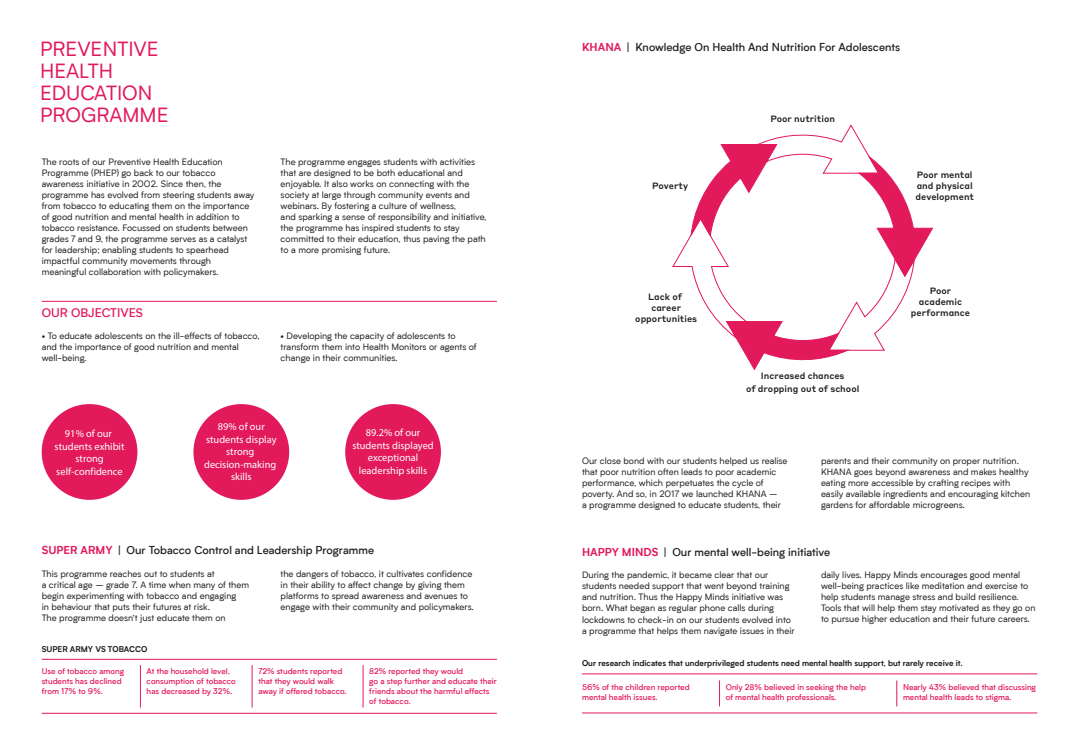
<style>
.page{position:relative;width:1079px;height:755px;background:#fff}
.page>*{position:absolute;margin:0;border:0;box-sizing:border-box;transform-origin:0 0}
.t1{font:20px/22px "Biotif";color:#e2195b}
.t2{font:500 12px "Biotif";color:#e2195b}
.t3{font:500 11px "Biotif";color:#231f20}
.t4{font:10.4px/12.5px "Myriad Pro";color:#fff;text-align:center}
.t5{font:9px/11px "Biotif";color:#231f20}
.t6{font:500 9px/11px "Styrene B";color:#231f20;text-align:center}
.t7{font:500 8px/10px "Biotif";color:#e2195b}
.t8{font:700 8px "Biotif";color:#231f20}
.s1{font-weight:700;color:#e2195b}
</style>
<div class="page">
<hr style="left:140px;top:664px;width:1px;height:43px;background:#e2195b">
<hr style="left:252px;top:664px;width:1px;height:43px;background:#e2195b">
<hr style="left:363px;top:664px;width:1px;height:43px;background:#e2195b">
<hr style="left:42px;top:658px;width:455px;height:1px;background:#e2195b">
<hr style="left:42px;top:712px;width:455px;height:1px;background:#e2195b">
<svg style="left:719px;top:680px;width:1px;height:26px"></svg>
<svg style="left:896px;top:680px;width:1px;height:26px"></svg>
<hr style="left:582px;top:673px;width:455px;height:1px;background:#e2195b">
<hr style="left:582px;top:712px;width:455px;height:1px;background:#e2195b">
<hr style="left:42px;top:301px;width:455px;height:1px;background:#e2195b">
<div style="left:42px;top:404px;width:95px;height:95px;background:#e2195b;border-radius:50%"></div>
<div style="left:193px;top:404px;width:96px;height:95px;background:#e2195b;border-radius:50%"></div>
<div style="left:345px;top:404px;width:96px;height:95px;background:#e2195b;border-radius:50%"></div>
<svg style="left:672px;top:124px;width:262px;height:247px"></svg>
<h1 class="t1" style="left:40px;top:37px;width:130px">PREVENTIVE<br>HEALTH<br>EDUCATION<br>PROGRAMME</h1>
<p class="t5" style="left:42px;top:156px;width:214px">The roots of our Preventive Health Education Programme (PHEP) go back to our tobacco awareness initiative in 2002. Since then, the programme has evolved from steering students away from tobacco to educating them on the importance of good nutrition and mental health in addition to tobacco resistance. Focussed on students between grades 7 and 9, the programme serves as a catalyst for leadership; enabling students to spearhead impactful community movements through meaningful collaboration with policymakers.</p>
<p class="t5" style="left:280px;top:156px;width:207px">The programme engages students with activities that are designed to be both educational and enjoyable. It also works on connecting with the society at large through community events and webinars. By fostering a culture of wellness,<br>and sparking a sense of responsibility and initiative, the programme has inspired students to stay committed to their education, thus paving the path to a more promising future.</p>
<h2 class="t2" style="left:42px;top:304px;width:103px">OUR OBJECTIVES</h2>
<p class="t5" style="left:42px;top:329px;width:219px">• To educate adolescents on the ill-effects of tobacco, and the importance of good nutrition and mental well-being.</p>
<p class="t5" style="left:280px;top:329px;width:198px">• Developing the capacity of adolescents to transform them into Health Monitors or agents of change in their communities.</p>
<p class="t4" style="left:55px;top:427px;width:71px">91% of our students exhibit strong self-confidence</p>
<p class="t4" style="left:204px;top:420px;width:74px">89% of our students display strong decision-making skills</p>
<p class="t4" style="left:352px;top:426px;width:83px">89.2% of our students displayed exceptional leadership skills</p>
<p class="t3" style="left:42px;top:542px;width:334px"><span class="s1">SUPER ARMY</span> | Our Tobacco Control and Leadership Programme</p>
<p class="t5" style="left:42px;top:568px;width:209px">This programme reaches out to students at<br>a critical age – grade 7. A time when many of them begin experimenting with tobacco and engaging<br>in behaviour that puts their futures at risk.<br>The programme doesn’t just educate them on</p>
<p class="t5" style="left:280px;top:568px;width:195px">the dangers of tobacco, it cultivates confidence in their ability to affect change by giving them platforms to spread awareness and avenues to engage with their community and policymakers.</p>
<p class="t8" style="left:42px;top:642px;width:107px">SUPER ARMY VS TOBACCO</p>
<p class="t7" style="left:42px;top:665px;width:84px">Use of tobacco among students has declined from 17% to 9%.</p>
<p class="t7" style="left:147px;top:665px;width:91px">At the household level, consumption of tobacco has decreased by 32%.</p>
<p class="t7" style="left:258px;top:665px;width:90px">72% students reported that they would walk away if offered tobacco.</p>
<p class="t7" style="left:369px;top:665px;width:129px">82% reported they would<br>go a step further and educate their friends about the harmful effects of tobacco.</p>
<p class="t3" style="left:582px;top:39px;width:319px"><span class="s1">KHANA</span> | Knowledge On Health And Nutrition For Adolescents</p>
<p class="t6" style="left:652px;top:180px;width:37px">Poverty</p>
<p class="t6" style="left:635px;top:290px;width:63px">Lack of career opportunities</p>
<p class="t6" style="left:770px;top:112px;width:66px">Poor nutrition</p>
<p class="t6" style="left:746px;top:369px;width:115px;line-height:13px">Increased chances<br>of dropping out of school</p>
<p class="t6" style="left:915px;top:169px;width:60px;text-align:left">Poor mental and physical development</p>
<p class="t6" style="left:910px;top:285px;width:61px">Poor academic performance</p>
<p class="t5" style="left:582px;top:455px;width:207px">Our close bond with our students helped us realise that poor nutrition often leads to poor academic performance, which perpetuates the cycle of poverty. And so, in 2017 we launched KHANA –<br>a programme designed to educate students, their</p>
<p class="t5" style="left:820px;top:455px;width:211px">parents and their community on proper nutrition.<br>KHANA goes beyond awareness and makes healthy eating more accessible by crafting recipes with easily available ingredients and encouraging kitchen gardens for affordable microgreens.</p>
<p class="t3" style="left:582px;top:544px;width:250px"><span class="s1">HAPPY MINDS</span> | Our mental well-being initiative</p>
<p class="t5" style="left:582px;top:569px;width:214px">During the pandemic, it became clear that our students needed support that went beyond training and nutrition. Thus the Happy Minds initiative was born. What began as regular phone calls during lockdowns to check-in on our students evolved into a programme that helps them navigate issues in their</p>
<p class="t5" style="left:820px;top:569px;width:216px">daily lives. Happy Minds encourages good mental well-being practices like meditation and exercise to help students manage stress and build resilience.<br>Tools that will help them stay motivated as they go on to pursue higher education and their future careers.</p>
<p class="t8" style="left:582px;top:657px;width:382px">Our research indicates that underprivileged students need mental health support, but rarely receive it.</p>
<p class="t7" style="left:582px;top:681px;width:109px">56% of the children reported mental health issues.</p>
<p class="t7" style="left:725px;top:681px;width:142px">Only 28% believed in seeking the help of mental health professionals.</p>
<p class="t7" style="left:902px;top:681px;width:134px">Nearly 43% believed that discussing mental health leads to stigma.</p>
</div>
